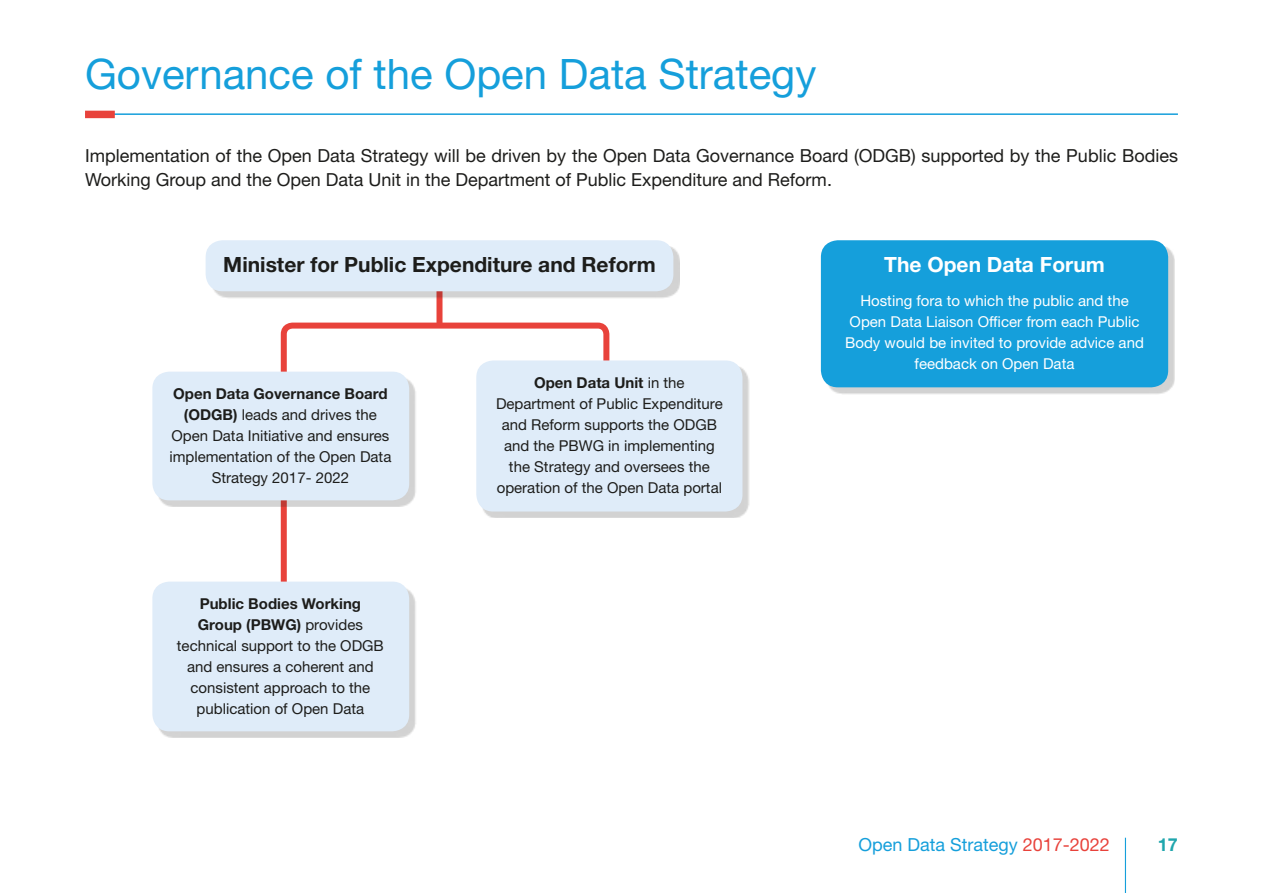
<style>
.page{position:relative;width:1263px;height:893px;background:#fff}
.page>*{position:absolute;margin:0;border:0;box-sizing:border-box;transform-origin:0 0}
.t1{font:42px "Helvetica Neue LT Std";color:#159fdb}
.t2{font:700 21px "Helvetica Neue LT Std";color:#1d1d1b}
.t3{font:700 21px "Helvetica Neue LT Std";color:#fff}
.t4{font:18px/24px "Helvetica Neue LT Std";color:#1d1d1b}
.t5{font:18px "Helvetica Neue LT Std";color:#159fdb}
.t6{font:700 18px "Helvetica Neue LT Std";color:#20a6ad}
.t7{font:15px/21px "Helvetica Neue LT Std";color:#1d1d1b;text-align:center}
.t8{font:15px/21px "Helvetica Neue LT Std";color:#fff;text-align:center}
.s1{font-weight:700}
.s2{color:#e8423b}
</style>
<div class="page">
<hr style="left:1125px;top:838px;width:1px;height:55px;background:#159fdb">
<div style="left:436px;top:261px;width:6px;height:65px;background:#e8423b"></div>
<svg style="left:278px;top:320px;width:332px;height:268px"></svg>
<hr style="left:85px;top:113px;width:1093px;height:2px;background:#159fdb">
<div style="left:85px;top:111px;width:30px;height:7px;background:#e8423b"></div>
<div style="left:212px;top:246px;width:468px;height:53px;background:#1d1d1b;opacity:.2"></div>
<div style="left:206px;top:240px;width:467px;height:51px;background:#dfecf9;border-radius:17px"></div>
<div style="left:158px;top:378px;width:258px;height:129px;background:#1d1d1b;opacity:.2"></div>
<div style="left:152px;top:372px;width:257px;height:128px;background:#dfecf9;border-radius:17px"></div>
<div style="left:158px;top:588px;width:258px;height:150px;background:#1d1d1b;opacity:.2"></div>
<div style="left:152px;top:582px;width:257px;height:149px;background:#dfecf9;border-radius:17px"></div>
<div style="left:482px;top:366px;width:267px;height:152px;background:#1d1d1b;opacity:.2"></div>
<div style="left:476px;top:360px;width:266px;height:151px;background:#dfecf9;border-radius:17px"></div>
<div style="left:827px;top:246px;width:348px;height:149px;background:#1d1d1b;opacity:.2"></div>
<div style="left:821px;top:240px;width:347px;height:147px;background:#159fdb;border-radius:17px"></div>
<h1 class="t1" style="left:85px;top:49px;width:733px">Governance of the Open Data Strategy</h1>
<p class="t4" style="left:85px;top:143px;width:1094px">Implementation of the Open Data Strategy will be driven by the Open Data Governance Board (ODGB) supported by the Public Bodies<br>Working Group and the Open Data Unit in the Department of Public Expenditure and Reform.</p>
<h2 class="t2" style="left:223px;top:252px;width:434px">Minister for Public Expenditure and Reform</h2>
<p class="t7" style="left:169px;top:383px;width:224px"><span class="s1">Open Data Governance Board (ODGB)</span> leads and drives the<br>Open Data Initiative and ensures implementation of the Open Data<br>Strategy 2017- 2022</p>
<p class="t7" style="left:177px;top:593px;width:208px"><span class="s1">Public Bodies Working<br>Group (PBWG)</span> provides technical support to the ODGB and ensures a coherent and consistent approach to the publication of Open Data</p>
<p class="t7" style="left:496px;top:372px;width:228px"><span class="s1">Open Data Unit</span> in the<br>Department of Public Expenditure and Reform supports the ODGB and the PBWG in implementing the Strategy and oversees the operation of the Open Data portal</p>
<h2 class="t3" style="left:884px;top:252px;width:222px">The Open Data Forum</h2>
<p class="t8" style="left:845px;top:290px;width:300px">Hosting fora to which the public and the Open Data Liaison Officer from each Public Body would be invited to provide advice and feedback on Open Data</p>
<p class="t5" style="left:858px;top:833px;width:253px">Open Data Strategy <span class="s2">2017-2022</span></p>
<p class="t6" style="left:1158px;top:833px;width:22px">17</p>
</div>
